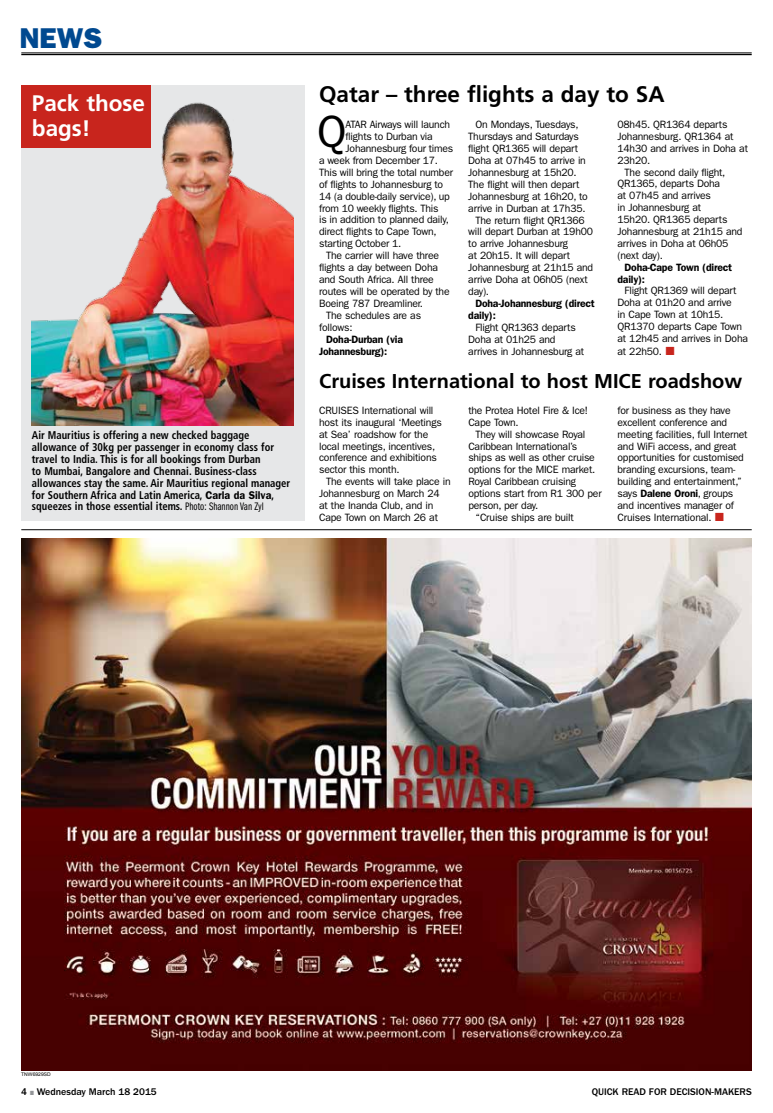
<style>
.page{position:relative;width:773px;height:1113px;background:#fff}
.page>*{position:absolute;margin:0;border:0;box-sizing:border-box;transform-origin:0 0}
.t1{font:45.38px "ITC Franklin Gothic Std";color:#000}
.t2{font:28.75px "ITC Franklin Gothic Std Hvy";color:#004990}
.t3{font:700 22.5px "Frutiger LT Std";color:#000}
.t4{font:700 22.5px/25px "Frutiger LT Std";color:#fff}
.t5{font:700 20px "Frutiger LT Std";color:#000}
.t6{font:700 condensed 11.25px/11.9px "Frutiger LT Std";color:#000;scale:.94 1}
.t7{font:10.62px/11.9px "ITC Franklin Gothic Std";letter-spacing:-.02em;color:#000}
.t8{font:600 10.62px "ITC Franklin Gothic Std";letter-spacing:-.02em;color:#000}
.t9{font:500 10px "ITC Franklin Gothic Std";color:#000}
.t10{font:5px "Arial";color:#000}
.s1{font-family:"ITC Franklin Gothic Std";font-weight:600;font-stretch:normal}
.s2{font-family:"ITC Franklin Gothic Std Bk Cp";font-weight:400;font-stretch:normal}
.s3{font-weight:600}
.s4{color:#939598}
</style>
<div class="page">
<hr style="left:21px;top:53px;width:730px;height:1px;background:#000">
<hr style="left:21px;top:54px;width:730px;height:1px;background:#000">
<hr style="left:21px;top:529px;width:730px;height:1px;background:#000">
<img style="left:21px;top:539px;width:730px;height:531px">
<div style="left:21px;top:85px;width:284px;height:436px;background:#e6e7e8"></div>
<img style="left:32px;top:102px;width:261px;height:323px">
<div style="left:21px;top:85px;width:130px;height:62px;background:#c8251d"></div>
<h2 class="t2" style="left:19px;top:21px;width:84px">NEWS</h2>
<p class="t4" style="left:32px;top:91px;width:115px">Pack those bags!</p>
<p class="t6" style="left:32px;top:429px;width:276px">Air Mauritius is offering a new checked baggage allowance of 30kg per passenger in economy class for travel to India. This is for all bookings from Durban<br>to Mumbai, Bangalore and Chennai. Business-class allowances stay the same. Air Mauritius regional manager for Southern Africa and Latin America, <span class="s1">Carla da Silva</span>, squeezes in those essential items. <span class="s2">Photo: Shannon Van Zyl</span></p>
<p class="t3" style="left:319px;top:81px;width:347px">Qatar – three flights a day to SA</p>
<p class="t1" style="left:317px;top:105px;width:31px">Q</p>
<p class="t7" style="left:345px;top:118px;width:106px">ATAR Airways will launch</p>
<p class="t7" style="left:345px;top:130px;width:89px">flights to Durban via</p>
<p class="t7" style="left:345px;top:142px;width:109px">Johannesburg four times</p>
<p class="t7" style="left:319px;top:154px;width:120px">a week from December 17.</p>
<p class="t7" style="left:319px;top:166px;width:135px">This will bring the total number</p>
<p class="t7" style="left:319px;top:178px;width:125px">of flights to Johannesburg to</p>
<p class="t7" style="left:319px;top:190px;width:132px">14 (a double-daily service), up</p>
<p class="t7" style="left:319px;top:202px;width:121px">from 10 weekly flights. This</p>
<p class="t7" style="left:319px;top:214px;width:131px">is in addition to planned daily,</p>
<p class="t7" style="left:319px;top:226px;width:119px">direct flights to Cape Town,</p>
<p class="t7" style="left:319px;top:238px;width:84px">starting October 1.</p>
<p class="t7" style="left:326px;top:250px;width:114px">The carrier will have three</p>
<p class="t7" style="left:319px;top:262px;width:120px">flights a day between Doha</p>
<p class="t7" style="left:319px;top:274px;width:116px">and South Africa. All three</p>
<p class="t7" style="left:319px;top:286px;width:132px">routes will be operated by the</p>
<p class="t7" style="left:319px;top:298px;width:105px">Boeing 787 Dreamliner.</p>
<p class="t7" style="left:326px;top:309px;width:96px">The schedules are as</p>
<p class="t7" style="left:319px;top:321px;width:35px">follows:</p>
<p class="t8" style="left:326px;top:333px;width:78px">Doha-Durban (via</p>
<p class="t8" style="left:319px;top:345px;width:70px">Johannesburg):</p>
<p class="t7" style="left:475px;top:118px;width:105px">On Mondays, Tuesdays,</p>
<p class="t7" style="left:468px;top:130px;width:112px">Thursdays and Saturdays</p>
<p class="t7" style="left:468px;top:142px;width:111px">flight QR1365 will depart</p>
<p class="t7" style="left:468px;top:154px;width:119px">Doha at 07h45 to arrive in</p>
<p class="t7" style="left:468px;top:166px;width:110px">Johannesburg at 15h20.</p>
<p class="t7" style="left:468px;top:178px;width:113px">The flight will then depart</p>
<p class="t7" style="left:468px;top:190px;width:121px">Johannesburg at 16h20, to</p>
<p class="t7" style="left:468px;top:202px;width:119px">arrive in Durban at 17h35.</p>
<p class="t7" style="left:475px;top:214px;width:111px">The return flight QR1366</p>
<p class="t7" style="left:468px;top:226px;width:126px">will depart Durban at 19h00</p>
<p class="t7" style="left:468px;top:238px;width:101px">to arrive Johannesburg</p>
<p class="t7" style="left:468px;top:250px;width:103px">at 20h15. It will depart</p>
<p class="t7" style="left:468px;top:262px;width:126px">Johannesburg at 21h15 and</p>
<p class="t7" style="left:468px;top:274px;width:121px">arrive Doha at 06h05 (next</p>
<p class="t7" style="left:468px;top:286px;width:22px">day).</p>
<p class="t8" style="left:475px;top:297px;width:121px">Doha-Johannesburg (direct</p>
<p class="t8" style="left:468px;top:309px;width:29px">daily):</p>
<p class="t7" style="left:475px;top:321px;width:102px">Flight QR1363 departs</p>
<p class="t7" style="left:468px;top:333px;width:89px">Doha at 01h25 and</p>
<p class="t7" style="left:468px;top:345px;width:117px">arrives in Johannesburg at</p>
<p class="t7" style="left:617px;top:119px;width:111px">08h45. QR1364 departs</p>
<p class="t7" style="left:617px;top:130px;width:117px">Johannesburg. QR1364 at</p>
<p class="t7" style="left:617px;top:142px;width:132px">14h30 and arrives in Doha at</p>
<p class="t7" style="left:617px;top:154px;width:34px">23h20.</p>
<p class="t7" style="left:624px;top:166px;width:102px">The second daily flight,</p>
<p class="t7" style="left:617px;top:178px;width:104px">QR1365, departs Doha</p>
<p class="t7" style="left:617px;top:190px;width:95px">at 07h45 and arrives</p>
<p class="t7" style="left:617px;top:202px;width:85px">in Johannesburg at</p>
<p class="t7" style="left:617px;top:214px;width:111px">15h20. QR1365 departs</p>
<p class="t7" style="left:617px;top:225px;width:126px">Johannesburg at 21h15 and</p>
<p class="t7" style="left:617px;top:237px;width:112px">arrives in Doha at 06h05</p>
<p class="t7" style="left:617px;top:249px;width:47px">(next day).</p>
<p class="t8" style="left:624px;top:261px;width:109px">Doha-Cape Town (direct</p>
<p class="t8" style="left:617px;top:273px;width:29px">daily):</p>
<p class="t7" style="left:624px;top:285px;width:113px">Flight QR1369 will depart</p>
<p class="t7" style="left:617px;top:297px;width:116px">Doha at 01h20 and arrive</p>
<p class="t7" style="left:617px;top:309px;width:107px">in Cape Town at 10h15.</p>
<p class="t7" style="left:617px;top:320px;width:126px">QR1370 departs Cape Town</p>
<p class="t7" style="left:617px;top:332px;width:132px">at 12h45 and arrives in Doha</p>
<p class="t7" style="left:617px;top:345px;width:46px">at 22h50.</p>
<p class="t5" style="left:319px;top:369px;width:424px">Cruises International to host MICE roadshow</p>
<p class="t7" style="left:319px;top:405px;width:116px">CRUISES International will</p>
<p class="t7" style="left:319px;top:416px;width:124px">host its inaugural ‘Meetings</p>
<p class="t7" style="left:319px;top:428px;width:111px">at Sea’ roadshow for the</p>
<p class="t7" style="left:319px;top:440px;width:118px">local meetings, incentives,</p>
<p class="t7" style="left:319px;top:452px;width:119px">conference and exhibitions</p>
<p class="t7" style="left:319px;top:464px;width:82px">sector this month.</p>
<p class="t7" style="left:326px;top:475px;width:126px">The events will take place in</p>
<p class="t7" style="left:319px;top:487px;width:122px">Johannesburg on March 24</p>
<p class="t7" style="left:319px;top:499px;width:116px">at the Inanda Club, and in</p>
<p class="t7" style="left:319px;top:511px;width:120px">Cape Town on March 26 at</p>
<p class="t7" style="left:468px;top:405px;width:121px">the Protea Hotel Fire &amp; Ice!</p>
<p class="t7" style="left:468px;top:416px;width:52px">Cape Town.</p>
<p class="t7" style="left:475px;top:428px;width:111px">They will showcase Royal</p>
<p class="t7" style="left:468px;top:440px;width:110px">Caribbean International’s</p>
<p class="t7" style="left:468px;top:452px;width:128px">ships as well as other cruise</p>
<p class="t7" style="left:468px;top:464px;width:128px">options for the MICE market.</p>
<p class="t7" style="left:468px;top:475px;width:109px">Royal Caribbean cruising</p>
<p class="t7" style="left:468px;top:487px;width:135px">options start from R1 300 per</p>
<p class="t7" style="left:468px;top:499px;width:71px">person, per day.</p>
<p class="t7" style="left:475px;top:511px;width:100px">“Cruise ships are built</p>
<p class="t7" style="left:617px;top:405px;width:131px">for business as they have excellent conference and meeting facilities, full Internet and WiFi access, and great opportunities for customised branding excursions, team&shy;building and entertainment,” says <span class="s3">Dalene Oroni</span>, groups and incentives manager of<br>Cruises International.</p>
<p class="t10" style="left:21px;top:1070px;width:31px">TNW6929SD</p>
<p class="t9" style="left:21px;top:1086px;width:137px">4 <span class="s4">■</span> Wednesday March 18 2015</p>
<p class="t9" style="left:591px;top:1086px;width:161px">QUICK READ FOR DECISION-MAKERS</p>
</div>
